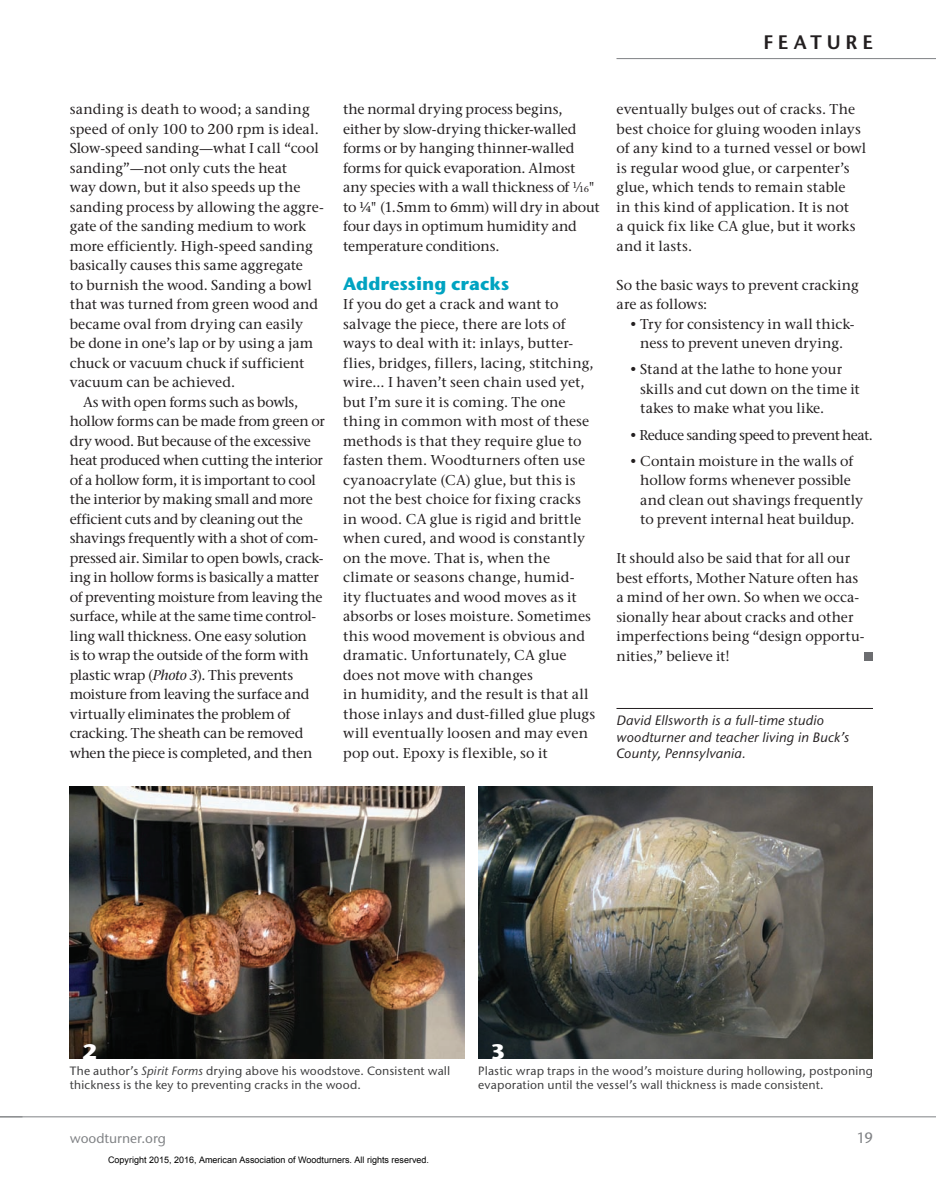
<style>
.page{position:relative;width:936px;height:1193px;background:#fff}
.page>*{position:absolute;margin:0;border:0;box-sizing:border-box;transform-origin:0 0}
.t1{font:700 21px "Stone Sans ITC Pro";color:#fff;scale:1.1 1}
.t2{font:600 19.5px "Stone Sans ITC Pro";letter-spacing:.255em;color:#231f20}
.t3{font:700 18px "Stone Sans ITC Pro";color:#00a3c1}
.t4{font:500 15px "Stone Sans ITC Pro";color:#808285}
.t5{font:500 14.25px/19.5px "Stone Serif ITC Pro";color:#231f20}
.t6{font:500 14.25px "Stone Serif ITC Pro";letter-spacing:-.02em;color:#231f20}
.t7{font:500 14.25px "Stone Serif ITC Pro";letter-spacing:-.03em;color:#231f20}
.t8{font:500 14.25px "Stone Serif ITC Pro";letter-spacing:-.025em;color:#231f20}
.t9{font:500 14.25px "Stone Serif ITC Pro";letter-spacing:.02em;color:#231f20}
.t10{font:italic 500 13.5px/16.5px "Stone Sans ITC Pro";letter-spacing:.01em;color:#231f20}
.t11{font:500 13.5px "Stone Sans ITC Pro";color:#808285}
.t12{font:500 12px/13.5px "Stone Sans ITC Pro";letter-spacing:.015em;color:#3e3e3f}
.t13{font:9px "Arial";color:#000}
.s1{font-style:italic}
.s2{font-size:8.55px}
</style>
<div class="page">
<hr style="left:0;top:1116px;width:936px;height:1px;background:#808285">
<hr style="left:616px;top:58px;width:320px;height:1px;background:#808285">
<svg style="left:0;top:1116px;width:22px;height:1px"></svg>
<img style="left:70px;top:787px;width:395px;height:271px">
<img style="left:478px;top:787px;width:395px;height:271px">
<hr style="left:616px;top:708px;width:257px;height:1px;background:#231f20">
<div style="left:865px;top:653px;width:8px;height:8px;background:#6c6d70"></div>
<h2 class="t2" style="left:763px;top:30px;width:111px">FEATURE</h2>
<p class="t9" style="left:70px;top:101px;width:241px">sanding is death to wood; a sanding</p>
<p class="t5" style="left:70px;top:119px;width:251px">speed of only 100 to 200 rpm is ideal.</p>
<p class="t5" style="left:70px;top:139px;width:251px">Slow-speed sanding—what I call “cool</p>
<p class="t5" style="left:70px;top:158px;width:219px">sanding”—not only cuts the heat</p>
<p class="t5" style="left:70px;top:178px;width:232px">way down, but it also speeds up the</p>
<p class="t5" style="left:70px;top:197px;width:256px">sanding process by allowing the aggre-</p>
<p class="t5" style="left:70px;top:217px;width:238px">gate of the sanding medium to work</p>
<p class="t5" style="left:70px;top:236px;width:245px">more efficiently. High-speed sanding</p>
<p class="t5" style="left:70px;top:256px;width:235px">basically causes this same aggregate</p>
<p class="t5" style="left:70px;top:275px;width:244px">to burnish the wood. Sanding a bowl</p>
<p class="t5" style="left:70px;top:295px;width:250px">that was turned from green wood and</p>
<p class="t5" style="left:70px;top:314px;width:235px">became oval from drying can easily</p>
<p class="t5" style="left:70px;top:334px;width:245px">be done in one’s lap or by using a jam</p>
<p class="t5" style="left:70px;top:353px;width:236px">chuck or vacuum chuck if sufficient</p>
<p class="t5" style="left:70px;top:373px;width:167px">vacuum can be achieved.</p>
<p class="t5" style="left:83px;top:392px;width:216px">As with open forms such as bowls,</p>
<p class="t5" style="left:70px;top:412px;width:257px">hollow forms can be made from green or</p>
<p class="t5" style="left:70px;top:431px;width:243px">dry wood. But because of the excessive</p>
<p class="t6" style="left:70px;top:451px;width:255px">heat produced when cutting the interior</p>
<p class="t7" style="left:70px;top:471px;width:248px">of a hollow form, it is important to cool</p>
<p class="t5" style="left:70px;top:489px;width:245px">the interior by making small and more</p>
<p class="t5" style="left:70px;top:509px;width:235px">efficient cuts and by cleaning out the</p>
<p class="t6" style="left:70px;top:529px;width:250px">shavings frequently with a shot of com-</p>
<p class="t5" style="left:70px;top:548px;width:255px">pressed air. Similar to open bowls, crack-</p>
<p class="t6" style="left:70px;top:568px;width:251px">ing in hollow forms is basically a matter</p>
<p class="t6" style="left:70px;top:588px;width:254px">of preventing moisture from leaving the</p>
<p class="t6" style="left:70px;top:607px;width:248px">surface, while at the same time control-</p>
<p class="t5" style="left:70px;top:626px;width:239px">ling wall thickness. One easy solution</p>
<p class="t8" style="left:70px;top:646px;width:241px">is to wrap the outside of the form with</p>
<p class="t5" style="left:70px;top:665px;width:225px">plastic wrap (<span class="s1">Photo 3</span>). This prevents</p>
<p class="t5" style="left:70px;top:684px;width:241px">moisture from leaving the surface and</p>
<p class="t5" style="left:70px;top:704px;width:222px">virtually eliminates the problem of</p>
<p class="t5" style="left:70px;top:723px;width:235px">cracking. The sheath can be removed</p>
<p class="t6" style="left:70px;top:744px;width:244px">when the piece is completed, and then</p>
<p class="t5" style="left:343px;top:99px;width:258px">the normal drying process begins, either by slow-drying thicker-walled forms or by hanging thinner-walled forms for quick evaporation. Almost any species with a wall thickness of <sup>1</sup>⁄<span class="s2">16</span>" to ¼" (1.5mm to 6mm) will dry in about four days in optimum humidity and temperature conditions.</p>
<p class="t3" style="left:343px;top:271px;width:168px">Addressing cracks</p>
<p class="t5" style="left:343px;top:294px;width:254px">If you do get a crack and want to salvage the piece, there are lots of ways to deal with it: inlays, butter&shy;flies, bridges, fillers, lacing, stitching, wire… I haven’t seen chain used yet, but I’m sure it is coming. The one thing in common with most of these methods is that they require glue to fasten them. Woodturners often use cyanoacrylate (CA) glue, but this is not the best choice for fixing cracks in wood. CA glue is rigid and brittle when cured, and wood is constantly on the move. That is, when the climate or seasons change, humid&shy;ity fluctuates and wood moves as it absorbs or loses moisture. Sometimes this wood movement is obvious and dramatic. Unfortunately, CA glue does not move with changes<br>in humidity, and the result is that all those inlays and dust-filled glue plugs will eventually loosen and may even pop out. Epoxy is flexible, so it</p>
<p class="t5" style="left:616px;top:99px;width:251px">eventually bulges out of cracks. The best choice for gluing wooden inlays of any kind to a turned vessel or bowl is regular wood glue, or carpenter’s glue, which tends to remain stable<br>in this kind of application. It is not<br>a quick fix like CA glue, but it works and it lasts.</p>
<p class="t5" style="left:616px;top:275px;width:244px">So the basic ways to prevent cracking are as follows:</p>
<p class="t5" style="left:630px;top:314px;width:226px;text-align:center">• Try for consistency in wall thick&shy;ness to prevent uneven drying.</p>
<p class="t5" style="left:640px;top:360px;width:221px;text-indent:-10px">• Stand at the lathe to hone your skills and cut down on the time it takes to make what you like.</p>
<p class="t7" style="left:630px;top:426px;width:245px">• Reduce sanding speed to prevent heat.</p>
<p class="t5" style="left:640px;top:451px;width:224px;text-indent:-10px">• Contain moisture in the walls of hollow forms whenever possible and clean out shavings frequently to prevent internal heat buildup.</p>
<p class="t5" style="left:616px;top:549px;width:250px">It should also be said that for all our best efforts, Mother Nature often has a mind of her own. So when we occa&shy;sionally hear about cracks and other imperfections being “design opportu&shy;nities,” believe it!</p>
<p class="t10" style="left:616px;top:712px;width:235px">David Ellsworth is a full-time studio woodturner and teacher living in Buck’s<br>County, Pennsylvania.</p>
<h1 class="t1" style="left:82px;top:1037px;width:16px">2</h1>
<h1 class="t1" style="left:491px;top:1037px;width:16px">3</h1>
<p class="t12" style="left:70px;top:1064px;width:382px">The author’s <span class="s1">Spirit Forms</span> drying above his woodstove. Consistent wall thickness is the key to preventing cracks in the wood.</p>
<p class="t12" style="left:478px;top:1064px;width:396px">Plastic wrap traps in the wood’s moisture during hollowing, postponing evaporation until the vessel’s wall thickness is made consistent.</p>
<p class="t11" style="left:70px;top:1129px;width:98px">woodturner.org</p>
<p class="t4" style="left:857px;top:1128px;width:18px">19</p>
<p class="t13" style="left:108px;top:1154px;width:323px">Copyright 2015, 2016, American Association of Woodturners. All rights reserved.</p>
</div>
